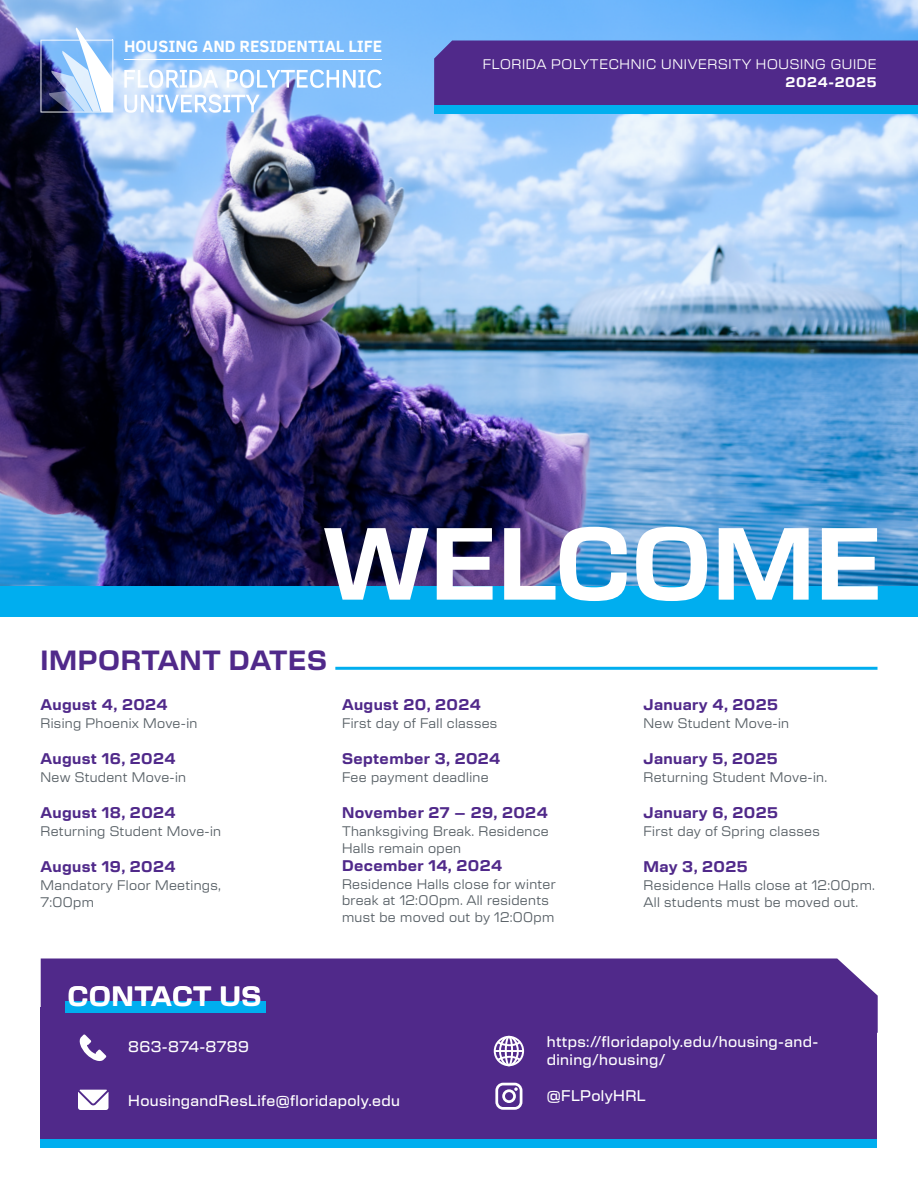
<style>
.page{position:relative;width:918px;height:1188px;background:#fff}
.page>*{position:absolute;margin:0;border:0;box-sizing:border-box;transform-origin:0 0}
.t1{font:700 27px "New Science";letter-spacing:.025em;color:#50298a}
.t2{font:700 27px "New Science";letter-spacing:.025em;color:#fff}
.t3{font:700 16.65px "Clear Sans";color:#fff}
.t4{font:700 15px "New Science";letter-spacing:.025em;color:#50298a}
.t5{font:500 15px/18px "New Science";letter-spacing:.025em;color:#fff}
.t6{font:13.5px/16.5px "New Science";letter-spacing:.025em;color:#586066}
.t7{font:13.5px "New Science";letter-spacing:.05em;color:#fff}
.t8{font:700 13.5px "New Science";letter-spacing:.05em;color:#fff}
</style>
<div class="page">
<img style="left:0;top:0;width:918px;height:586px">
<svg style="left:124px;top:70px;width:94px;height:18px"></svg>
<svg style="left:227px;top:70px;width:155px;height:18px"></svg>
<svg style="left:124px;top:94px;width:136px;height:19px"></svg>
<hr style="left:124px;top:59px;width:258px;height:1px;background:#fff">
<svg style="left:41px;top:28px;width:72px;height:85px"></svg>
<div style="left:434px;top:40px;width:484px;height:66px;background:#50298a"></div>
<hr style="left:335px;top:667px;width:543px;height:3px;background:#00aeef">
<div style="left:40px;top:1007px;width:838px;height:141px;background:#50298a"></div>
<div style="left:41px;top:958px;width:837px;height:75px;background:#50298a"></div>
<div style="left:65px;top:1001px;width:201px;height:12px;background:#00aeef"></div>
<svg style="left:79px;top:1034px;width:28px;height:27px"></svg>
<svg style="left:78px;top:1090px;width:31px;height:20px"></svg>
<div style="left:494px;top:1036px;width:30px;height:30px;border:2px solid #fff;border-radius:50%"></div>
<div style="left:499px;top:1036px;width:20px;height:30px;border:2px solid #fff;border-radius:50%"></div>
<div style="left:505px;top:1036px;width:8px;height:30px;border:2px solid #fff;border-radius:50%"></div>
<hr style="left:495px;top:1050px;width:28px;height:2px;background:#fff">
<svg style="left:496px;top:1040px;width:27px;height:22px"></svg>
<div style="left:434px;top:106px;width:484px;height:8px;background:#00aeef"></div>
<div style="left:0;top:586px;width:918px;height:30px;background:#00aeef"></div>
<div style="left:40px;top:1139px;width:838px;height:9px;background:#00aeef"></div>
<svg style="left:495px;top:1083px;width:27px;height:27px"></svg>
<svg style="left:324px;top:527px;width:554px;height:74px"></svg>
<p class="t3" style="left:124px;top:34px;width:260px">HOUSING AND RESIDENTIAL LIFE</p>
<p class="t7" style="left:483px;top:55px;width:395px">FLORIDA POLYTECHNIC UNIVERSITY HOUSING GUIDE</p>
<p class="t8" style="left:786px;top:73px;width:93px">2024-2025</p>
<h1 class="t1" style="left:40px;top:640px;width:288px">IMPORTANT DATES</h1>
<p class="t4" style="left:40px;top:694px;width:129px">August 4, 2024</p>
<p class="t6" style="left:40px;top:714px;width:158px">Rising Phoenix Move-in</p>
<p class="t4" style="left:40px;top:748px;width:137px">August 16, 2024</p>
<p class="t6" style="left:40px;top:768px;width:147px">New Student Move-in</p>
<p class="t4" style="left:40px;top:802px;width:137px">August 18, 2024</p>
<p class="t6" style="left:40px;top:822px;width:182px">Returning Student Move-in</p>
<p class="t4" style="left:40px;top:856px;width:137px">August 19, 2024</p>
<p class="t6" style="left:40px;top:876px;width:182px">Mandatory Floor Meetings,<br>7:00pm</p>
<p class="t4" style="left:342px;top:694px;width:140px">August 20, 2024</p>
<p class="t6" style="left:342px;top:714px;width:157px">First day of Fall classes</p>
<p class="t4" style="left:342px;top:748px;width:160px">September 3, 2024</p>
<p class="t6" style="left:342px;top:768px;width:148px">Fee payment deadline</p>
<p class="t4" style="left:342px;top:802px;width:207px">November 27 – 29, 2024</p>
<p class="t6" style="left:342px;top:822px;width:208px">Thanksgiving Break. Residence<br>Halls remain open</p>
<p class="t4" style="left:342px;top:855px;width:162px">December 14, 2024</p>
<p class="t6" style="left:342px;top:875px;width:215px">Residence Halls close for winter break at 12:00pm. All residents must be moved out by 12:00pm</p>
<h1 class="t2" style="left:68px;top:977px;width:195px">CONTACT US</h1>
<p class="t4" style="left:644px;top:694px;width:136px">January 4, 2025</p>
<p class="t6" style="left:644px;top:714px;width:147px">New Student Move-in</p>
<p class="t4" style="left:644px;top:748px;width:136px">January 5, 2025</p>
<p class="t6" style="left:644px;top:768px;width:185px">Returning Student Move-in.</p>
<p class="t4" style="left:644px;top:802px;width:136px">January 6, 2025</p>
<p class="t6" style="left:644px;top:822px;width:178px">First day of Spring classes</p>
<p class="t4" style="left:644px;top:856px;width:106px">May 3, 2025</p>
<p class="t6" style="left:644px;top:876px;width:233px">Residence Halls close at 12:00pm.<br>All students must be moved out.</p>
<p class="t5" style="left:128px;top:1036px;width:122px">863-874-8789</p>
<p class="t5" style="left:128px;top:1090px;width:273px">HousingandResLife@floridapoly.edu</p>
<p class="t5" style="left:547px;top:1032px;width:273px">https://floridapoly.edu/housing-and&shy;dining/housing/</p>
<p class="t5" style="left:547px;top:1086px;width:101px">@FLPolyHRL</p>
</div>
